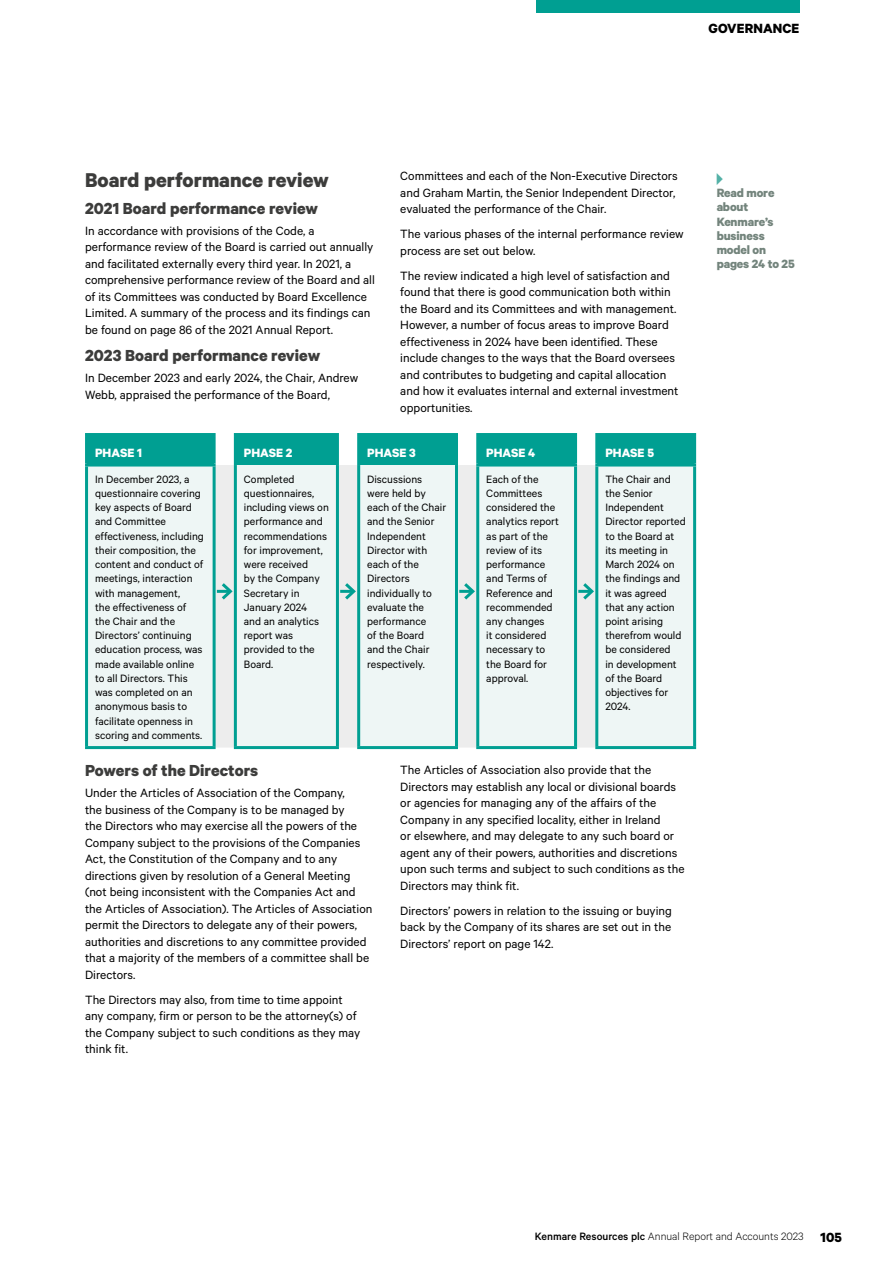
<style>
.page{position:relative;width:893px;height:1263px;background:#fff}
.page>*{position:absolute;margin:0;border:0;box-sizing:border-box;transform-origin:0 0}
.t1{font:700 22.5px "Calibre";color:#3c3c3b}
.t2{font:700 18px "Calibre";color:#3c3c3b}
.t3{font:700 15px "Calibre";letter-spacing:.01em;color:#000}
.t4{font:13.5px/16.5px "Calibre";color:#000}
.t5{font:700 13.5px/14.2px "Calibre";letter-spacing:-.01em;color:#73847c}
.t6{font:700 13.5px "Calibre";color:#fff}
.t7{font:12px/14.2px "Calibre";color:#000}
.t8{font:300 12px "Calibre";color:#000}
.s1{font-weight:500}
.s2{font-weight:700;font-size:15px}
</style>
<div class="page">
<svg style="left:88px;top:434px;width:605px;height:31px;background:#22aca0"></svg>
<div style="left:88px;top:466px;width:605px;height:280px;background:#eef6f5"></div>
<svg style="left:216px;top:465px;width:379px;height:282px;background:#edf4f3"></svg>
<hr style="left:693px;top:466px;width:3px;height:280px;background:#009f92">
<hr style="left:595px;top:746px;width:101px;height:3px;background:#009f92">
<hr style="left:85px;top:433px;width:131px;height:3px;background:#009f92">
<hr style="left:85px;top:436px;width:3px;height:27px;background:#009f92">
<hr style="left:213px;top:436px;width:3px;height:27px;background:#009f92">
<hr style="left:336px;top:436px;width:3px;height:29px;background:#009f92">
<hr style="left:455px;top:436px;width:3px;height:29px;background:#009f92">
<hr style="left:234px;top:433px;width:105px;height:3px;background:#009f92">
<hr style="left:234px;top:436px;width:3px;height:29px;background:#009f92">
<hr style="left:357px;top:436px;width:3px;height:29px;background:#009f92">
<hr style="left:357px;top:433px;width:101px;height:3px;background:#009f92">
<hr style="left:476px;top:433px;width:101px;height:3px;background:#009f92">
<hr style="left:476px;top:436px;width:3px;height:27px;background:#009f92">
<hr style="left:574px;top:436px;width:3px;height:27px;background:#009f92">
<hr style="left:595px;top:433px;width:101px;height:3px;background:#009f92">
<hr style="left:595px;top:436px;width:3px;height:27px;background:#009f92">
<hr style="left:693px;top:436px;width:3px;height:27px;background:#009f92">
<hr style="left:595px;top:463px;width:101px;height:3px;background:#009f92">
<hr style="left:85px;top:463px;width:131px;height:3px;background:#009f92">
<hr style="left:85px;top:466px;width:3px;height:280px;background:#009f92">
<hr style="left:213px;top:466px;width:3px;height:280px;background:#009f92">
<hr style="left:336px;top:465px;width:3px;height:281px;background:#009f92">
<hr style="left:455px;top:465px;width:3px;height:281px;background:#009f92">
<hr style="left:574px;top:466px;width:3px;height:280px;background:#009f92">
<hr style="left:85px;top:746px;width:131px;height:3px;background:#009f92">
<hr style="left:234px;top:465px;width:3px;height:281px;background:#009f92">
<hr style="left:357px;top:465px;width:3px;height:281px;background:#009f92">
<hr style="left:476px;top:466px;width:3px;height:280px;background:#009f92">
<hr style="left:595px;top:466px;width:3px;height:280px;background:#009f92">
<hr style="left:234px;top:746px;width:105px;height:3px;background:#009f92">
<hr style="left:357px;top:746px;width:101px;height:3px;background:#009f92">
<hr style="left:476px;top:463px;width:101px;height:3px;background:#009f92">
<hr style="left:476px;top:746px;width:101px;height:3px;background:#009f92">
<svg style="left:217px;top:580px;width:17px;height:23px"></svg>
<hr style="left:340px;top:590px;width:14px;height:3px;background:#009f92">
<svg style="left:342px;top:580px;width:16px;height:23px"></svg>
<hr style="left:459px;top:590px;width:14px;height:3px;background:#009f92">
<svg style="left:461px;top:580px;width:16px;height:23px"></svg>
<hr style="left:578px;top:590px;width:14px;height:3px;background:#009f92">
<svg style="left:580px;top:580px;width:16px;height:23px"></svg>
<div style="left:536px;top:0;width:263px;height:13px;background:#009f92"></div>
<p class="t3" style="left:709px;top:19px;width:92px">GOVERNANCE</p>
<h1 class="t1" style="left:85px;top:166px;width:245px">Board performance review</h1>
<h2 class="t2" style="left:85px;top:198px;width:234px">2021 Board performance review</h2>
<p class="t4" style="left:85px;top:222px;width:291px">In accordance with provisions of the Code, a performance review of the Board is carried out annually and facilitated externally every third year. In 2021, a comprehensive performance review of the Board and all of its Committees was conducted by Board Excellence Limited. A summary of the process and its findings can be found on page 86 of the 2021 Annual Report.</p>
<h2 class="t2" style="left:85px;top:345px;width:237px">2023 Board performance review</h2>
<p class="t4" style="left:85px;top:369px;width:275px">In December 2023 and early 2024, the Chair, Andrew<br>Webb, appraised the performance of the Board,</p>
<p class="t4" style="left:400px;top:167px;width:279px">Committees and each of the Non-Executive Directors and Graham Martin, the Senior Independent Director, evaluated the performance of the Chair.</p>
<p class="t4" style="left:400px;top:225px;width:285px">The various phases of the internal performance review process are set out below.</p>
<p class="t4" style="left:400px;top:267px;width:280px">The review indicated a high level of satisfaction and found that there is good communication both within the Board and its Committees and with management.<br>However, a number of focus areas to improve Board effectiveness in 2024 have been identified. These include changes to the ways that the Board oversees and contributes to budgeting and capital allocation and how it evaluates internal and external investment opportunities.</p>
<p class="t6" style="left:95px;top:444px;width:48px">PHASE 1</p>
<p class="t6" style="left:244px;top:444px;width:50px">PHASE 2</p>
<p class="t6" style="left:367px;top:444px;width:50px">PHASE 3</p>
<p class="t6" style="left:486px;top:444px;width:51px">PHASE 4</p>
<p class="t6" style="left:605px;top:444px;width:50px">PHASE 5</p>
<p class="t7" style="left:95px;top:471px;width:110px">In December 2023, a questionnaire covering key aspects of Board and Committee effectiveness, including their composition, the content and conduct of meetings, interaction with management,<br>the effectiveness of the Chair and the<br>Directors’ continuing education process, was made available online to all Directors. This was completed on an anonymous basis to facilitate openness in scoring and comments.</p>
<p class="t7" style="left:244px;top:471px;width:87px">Completed questionnaires, including views on performance and recommendations for improvement, were received<br>by the Company<br>Secretary in<br>January 2024<br>and an analytics report was provided to the<br>Board.</p>
<p class="t7" style="left:367px;top:471px;width:81px">Discussions were held by each of the Chair and the Senior<br>Independent<br>Director with each of the<br>Directors individually to evaluate the performance<br>of the Board<br>and the Chair respectively.</p>
<p class="t7" style="left:486px;top:471px;width:74px">Each of the<br>Committees considered the analytics report as part of the review of its performance and Terms of<br>Reference and recommended any changes<br>it considered necessary to the Board for approval.</p>
<p class="t7" style="left:605px;top:471px;width:82px">The Chair and the Senior<br>Independent<br>Director reported to the Board at its meeting in<br>March 2024 on the findings and it was agreed that any action point arising therefrom would be considered<br>in development of the Board objectives for<br>2024.</p>
<h2 class="t2" style="left:85px;top:760px;width:175px">Powers of the Directors</h2>
<p class="t4" style="left:85px;top:784px;width:289px">Under the Articles of Association of the Company,<br>the business of the Company is to be managed by<br>the Directors who may exercise all the powers of the Company subject to the provisions of the Companies Act, the Constitution of the Company and to any directions given by resolution of a General Meeting (not being inconsistent with the Companies Act and the Articles of Association). The Articles of Association permit the Directors to delegate any of their powers, authorities and discretions to any committee provided that a majority of the members of a committee shall be Directors.</p>
<p class="t4" style="left:85px;top:991px;width:277px">The Directors may also, from time to time appoint any company, firm or person to be the attorney(s) of the Company subject to such conditions as they may think fit.</p>
<p class="t4" style="left:400px;top:761px;width:286px">The Articles of Association also provide that the Directors may establish any local or divisional boards or agencies for managing any of the affairs of the Company in any specified locality, either in Ireland<br>or elsewhere, and may delegate to any such board or agent any of their powers, authorities and discretions upon such terms and subject to such conditions as the Directors may think fit.</p>
<p class="t4" style="left:400px;top:902px;width:273px;text-align:justify">Directors’ powers in relation to the issuing or buying back by the Company of its shares are set out in the Directors’ report on page 142.</p>
<p class="t5" style="left:717px;top:185px;width:80px">Read more about<br>Kenmare’s business model on pages 24 to 25</p>
<p class="t8" style="left:535px;top:1230px;width:308px"><span class="s1">Kenmare Resources plc</span> Annual Report and Accounts 2023 <span class="s2">105</span></p>
</div>
